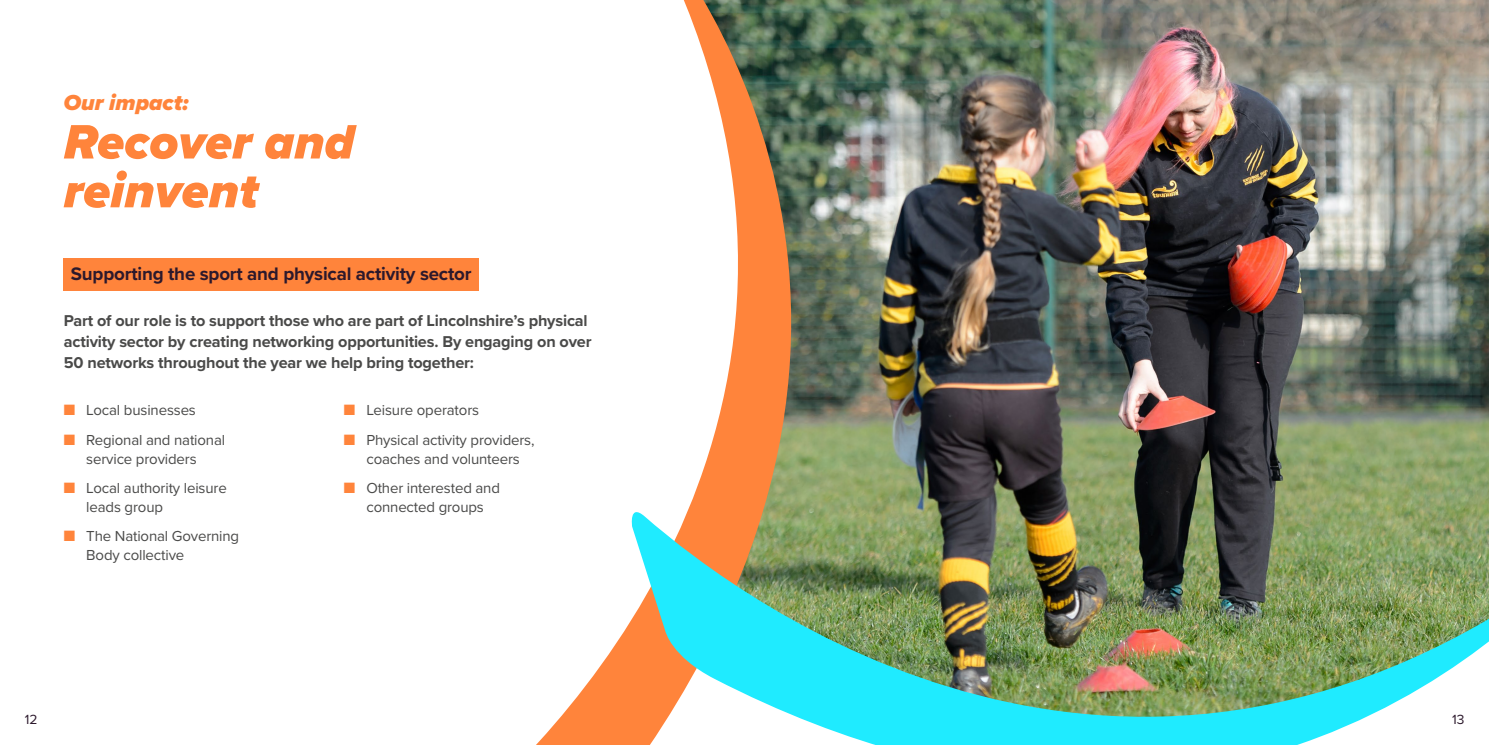
<style>
.page{position:relative;width:1489px;height:745px;background:#fff}
.page>*{position:absolute;margin:0;border:0;box-sizing:border-box;transform-origin:0 0}
.Main_heading_orange{font:italic 900 50px/48.8px "Proxima Nova";color:#ff843b}
.Our_impact_orange{font:italic 900 22.5px "Proxima Nova";color:#ff843b}
.Sub_heading_orange{font:700 18.75px "Proxima Nova";letter-spacing:-.01em;color:#2c192c}
.Intro_after_subheading{font:700 16.25px/21.2px "Proxima Nova";letter-spacing:-.01em;color:#4a4a49}
.t1{font:15px/18.8px "Proxima Nova";letter-spacing:-.01em;color:#4a4a49;text-align:center}
.t2{font:13.75px "Proxima Nova";color:#2c192c}
.s1{color:#ff843b}
</style>
<div class="page">
<img style="left:982px;top:0;width:506px;height:502px">
<img style="left:447px;top:0;width:535px;height:744px">
<div style="left:64px;top:257px;width:415px;height:33px;background:#ff843b"></div>
<img style="left:628px;top:502px;width:860px;height:242px">
<p class="Our_impact_orange" style="left:64px;top:85px;width:126px">Our impact:</p>
<p class="Main_heading_orange" style="left:64px;top:117px;width:292px">Recover and reinvent</p>
<p class="Sub_heading_orange" style="left:71px;top:259px;width:402px">Supporting the sport and physical activity sector</p>
<p class="Intro_after_subheading" style="left:64px;top:309px;width:529px">Part of our role is to support those who are part of Lincolnshire’s physical activity sector by creating networking opportunities. By engaging on over<br>50 networks throughout the year we help bring together:</p>
<p class="t1" style="left:64px;top:400px;width:134px"><span class="s1">■</span> Local businesses</p>
<p class="t1" style="left:64px;top:429px;width:163px"><span class="s1">■</span> Regional and national service providers</p>
<p class="t1" style="left:86px;top:477px;width:142px;text-align:left;text-indent:-22px"><span class="s1">■</span> Local authority leisure leads group</p>
<p class="t1" style="left:86px;top:525px;width:154px;text-align:left;text-indent:-22px"><span class="s1">■</span> The National Governing<br>Body collective</p>
<p class="t1" style="left:344px;top:400px;width:137px"><span class="s1">■</span> Leisure operators</p>
<p class="t1" style="left:344px;top:429px;width:192px"><span class="s1">■</span> Physical activity providers, coaches and volunteers</p>
<p class="t1" style="left:344px;top:477px;width:158px"><span class="s1">■</span> Other interested and connected groups</p>
<p class="t2" style="left:25px;top:708px;width:14px">12</p>
<p class="t2" style="left:1451px;top:708px;width:14px">13</p>
</div>
